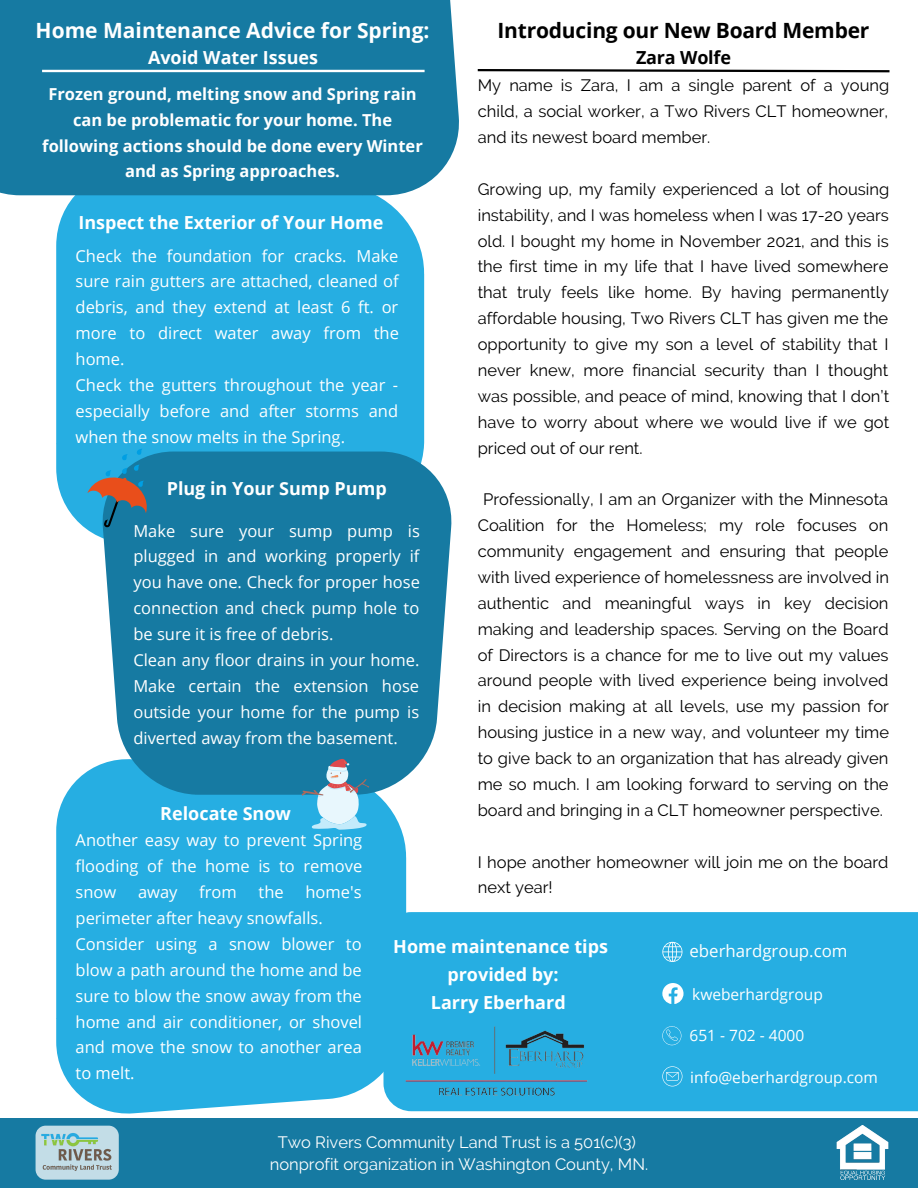
<style>
.page{position:relative;width:918px;height:1188px;background:#fff}
.page>*{position:absolute;margin:0;border:0;box-sizing:border-box;transform-origin:0 0}
.t1{font:700 21px "Open Sans";color:#fff}
.t2{font:700 21px "Open Sans";letter-spacing:-.01em;color:#000}
.t3{font:700 18px "Open Sans";color:#fff}
.t4{font:700 18px "Open Sans";letter-spacing:-.01em;color:#000}
.t5{font:16.8px "Open Sans";color:#fff}
.t6{font:16.5px/25.8px "Raleway";color:#000;text-align:justify}
.t7{font:16.5px/25.8px "Open Sans";color:#fff;text-align:justify}
.t8{font:700 16.5px/25.8px "Open Sans";color:#fff;text-align:center}
.t9{font:16.5px "Raleway";color:#fff}
.t10{font:15.45px "Open Sans";color:#fff}
</style>
<div class="page">
<div style="left:56px;top:195px;width:368px;height:342px;background:#26aee2"></div>
<div style="left:0;top:0;width:459px;height:195px;background:#167aa2"></div>
<div style="left:406px;top:912px;width:512px;height:199px;background:#26aee2"></div>
<div style="left:56px;top:764px;width:350px;height:350px;background:#26aee2"></div>
<div style="left:0;top:1118px;width:918px;height:70px;background:#167aa2"></div>
<div style="left:36px;top:1126px;width:83px;height:54px;background:#c3dde7;border-radius:10px"></div>
<img style="left:41px;top:1133px;width:71px;height:38px">
<hr style="left:42px;top:70px;width:383px;height:2px;background:#fff">
<svg style="left:100px;top:452px;width:352px;height:343px;background:#2684a9"></svg>
<img style="left:836px;top:1126px;width:53px;height:54px">
<svg style="left:88px;top:449px;width:61px;height:78px;background:#46859f"></svg>
<svg style="left:302px;top:759px;width:67px;height:71px;background:#77b3ce"></svg>
<svg style="left:662px;top:983px;width:22px;height:21px"></svg>
<svg style="left:662px;top:942px;width:20px;height:20px"></svg>
<svg style="left:662px;top:1066px;width:20px;height:20px"></svg>
<svg style="left:662px;top:1026px;width:19px;height:19px"></svg>
<img style="left:406px;top:1025px;width:182px;height:71px">
<svg style="left:477px;top:69px;width:413px;height:4px"></svg>
<p class="t1" style="left:36px;top:16px;width:395px">Home Maintenance Advice for Spring:</p>
<p class="t3" style="left:148px;top:44px;width:172px">Avoid Water Issues</p>
<p class="t8" style="left:42px;top:81px;width:382px">Frozen ground, melting snow and Spring rain can be problematic for your home. The following actions should be done every Winter and as Spring approaches.</p>
<p class="t3" style="left:79px;top:210px;width:306px">Inspect the Exterior of Your Home</p>
<p class="t2" style="left:498px;top:16px;width:373px">Introducing our New Board Member</p>
<p class="t6" style="left:478px;top:73px;width:413px">My name is Zara, I am a single parent of a young child, a social worker, a Two Rivers CLT homeowner, and its newest board member.</p>
<p class="t6" style="left:478px;top:176px;width:413px">Growing up, my family experienced a lot of housing instability, and I was homeless when I was 17-20 years old. I bought my home in November 2021, and this is the first time in my life that I have lived somewhere that truly feels like home. By having permanently affordable housing, Two Rivers CLT has given me the opportunity to give my son a level of stability that I never knew, more financial security than I thought was possible, and peace of mind, knowing that I don’t have to worry about where we would live if we got priced out of our rent.</p>
<p class="t6" style="left:478px;top:487px;width:413px;text-align:center">Professionally, I am an Organizer with the Minnesota Coalition for the Homeless; my role focuses on community engagement and ensuring that people with lived experience of homelessness are involved in authentic and meaningful ways in key decision making and leadership spaces. Serving on the Board of Directors is a chance for me to live out my values around people with lived experience being involved in decision making at all levels, use my passion for housing justice in a new way, and volunteer my time to give back to an organization that has already given me so much. I am looking forward to serving on the board and bringing in a CLT homeowner perspective.</p>
<p class="t6" style="left:478px;top:849px;width:412px">I hope another homeowner will join me on the board next year!</p>
<p class="t4" style="left:636px;top:44px;width:97px">Zara Wolfe</p>
<p class="t7" style="left:76px;top:242px;width:325px">Check the foundation for cracks. Make sure rain gutters are attached, cleaned of debris, and they extend at least 6 ft. or more to direct water away from the home.</p>
<p class="t7" style="left:76px;top:372px;width:324px">Check the gutters throughout the year - especially before and after storms and when the snow melts in the Spring.</p>
<p class="t3" style="left:167px;top:476px;width:221px">Plug in Your Sump Pump</p>
<p class="t7" style="left:133px;top:517px;width:288px">Make sure your sump pump is plugged in and working properly if you have one. Check for proper hose connection and check pump hole to be sure it is free of debris.</p>
<p class="t7" style="left:133px;top:647px;width:288px">Clean any floor drains in your home.<br>Make certain the extension hose outside your home for the pump is diverted away from the basement.</p>
<p class="t3" style="left:160px;top:801px;width:132px">Relocate Snow</p>
<p class="t7" style="left:76px;top:827px;width:288px">Another easy way to prevent Spring flooding of the home is to remove snow</p>
<p class="t7" style="left:138px;top:879px;width:41px">away</p>
<p class="t7" style="left:199px;top:879px;width:39px">from</p>
<p class="t7" style="left:259px;top:879px;width:27px">the</p>
<p class="t7" style="left:76px;top:879px;width:288px;text-indent:230px">home's perimeter after heavy snowfalls.</p>
<p class="t7" style="left:76px;top:931px;width:288px">Consider using a snow blower to blow a path around the home and be sure to blow the snow away from the home and air conditioner, or shovel and move the snow to another area to melt.</p>
<p class="t3" style="left:393px;top:934px;width:216px">Home maintenance tips</p>
<p class="t3" style="left:447px;top:962px;width:113px">provided by:</p>
<p class="t3" style="left:431px;top:990px;width:136px">Larry Eberhard</p>
<p class="t5" style="left:689px;top:939px;width:160px">eberhardgroup.com</p>
<p class="t10" style="left:692px;top:983px;width:132px">kweberhardgroup</p>
<p class="t10" style="left:690px;top:1025px;width:116px">651 - 702 - 4000</p>
<p class="t10" style="left:690px;top:1066px;width:189px">info@eberhardgroup.com</p>
<p class="t9" style="left:278px;top:1132px;width:360px">Two Rivers Community Land Trust is a 501(c)(3)</p>
<p class="t9" style="left:270px;top:1155px;width:380px">nonprofit organization in Washington County, MN.</p>
</div>
